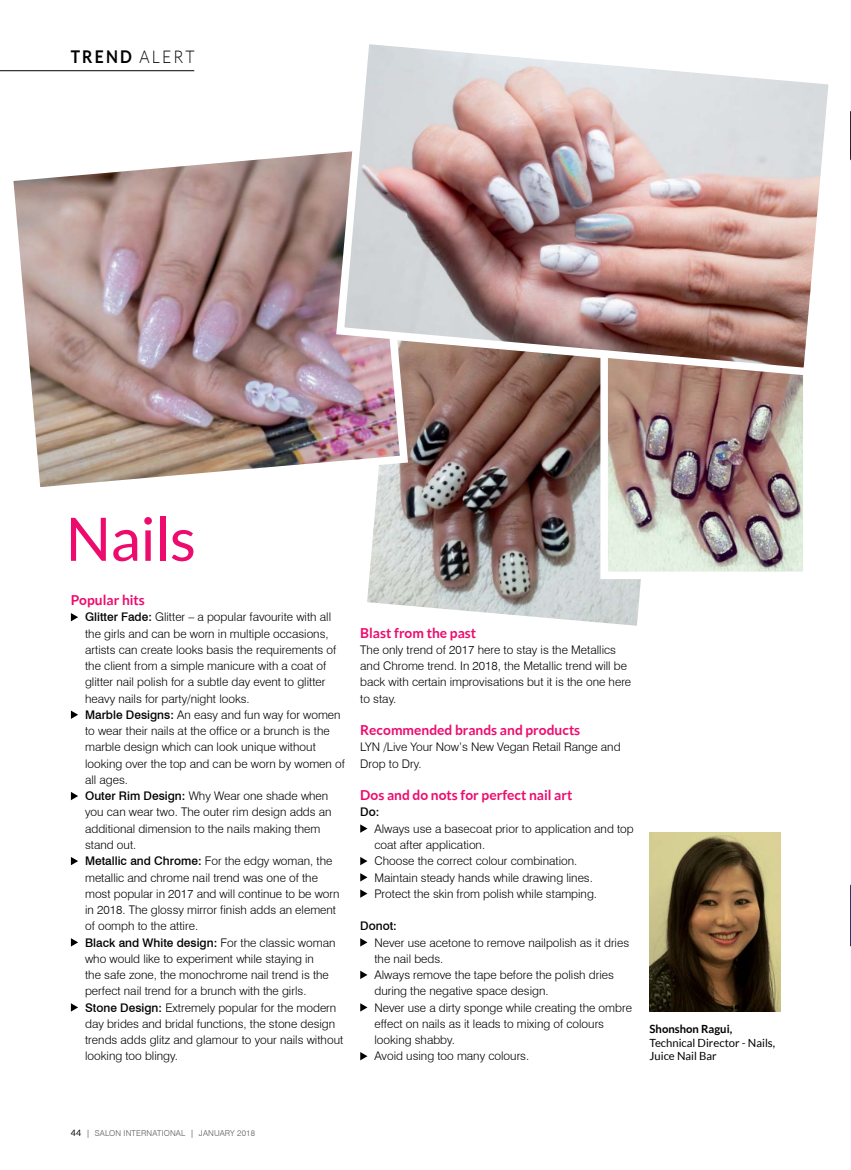
<style>
.page{position:relative;width:851px;height:1170px;background:#fff}
.page>*{position:absolute;margin:0;border:0;box-sizing:border-box;transform-origin:0 0}
.t1{font:60px "Lato";letter-spacing:-.01em;color:#ed0c6e}
.t2{font:700 17.5px "Lato";letter-spacing:.14em;color:#000;scale:.9 1}
.t3{font:700 13.75px "Lato";color:#ed0c6e}
.t4{font:300 11.88px/16.2px "Swiss 721 BT";color:#000}
.t5{font:500 11.88px "Swiss 721 BT";color:#000}
.t6{font:11.25px/13.5px "Lato";color:#000}
.t7{font:700 11.25px "Lato";color:#000}
.t8{font:300 8.12px "Swiss 721 BT";letter-spacing:.02em;color:#58595b}
.s1{font-weight:300}
.s2{font-weight:500}
.s3{font-family:"Lato";font-weight:400;font-size:8.75px;color:#000}
.s4{color:#000}
</style>
<div class="page">
<img style="left:850px;top:0;width:1px;height:1169px">
<hr style="left:0;top:70px;width:194px;height:1px;background:#000">
<img style="left:649px;top:832px;width:131px;height:179px">
<img style="left:367px;top:380px;width:274px;height:246px">
<img style="left:609px;top:380px;width:192px;height:190px">
<div style="left:600px;top:350px;width:210px;height:229px;border:8px solid #fff"></div>
<svg style="left:71px;top:613px;width:7px;height:8px"></svg>
<svg style="left:71px;top:710px;width:7px;height:8px"></svg>
<svg style="left:71px;top:792px;width:7px;height:8px"></svg>
<svg style="left:71px;top:857px;width:7px;height:8px"></svg>
<svg style="left:71px;top:938px;width:7px;height:8px"></svg>
<svg style="left:71px;top:1003px;width:7px;height:8px"></svg>
<svg style="left:360px;top:824px;width:7px;height:8px"></svg>
<svg style="left:360px;top:857px;width:7px;height:8px"></svg>
<svg style="left:360px;top:873px;width:7px;height:8px"></svg>
<svg style="left:360px;top:889px;width:7px;height:8px"></svg>
<svg style="left:360px;top:938px;width:7px;height:8px"></svg>
<svg style="left:360px;top:970px;width:7px;height:8px"></svg>
<svg style="left:360px;top:1003px;width:7px;height:8px"></svg>
<svg style="left:360px;top:1052px;width:7px;height:8px"></svg>
<img style="left:13px;top:153px;width:399px;height:346px">
<img style="left:332px;top:44px;width:497px;height:336px">
<h2 class="t2" style="left:71px;top:45px;width:139px">TREND <span class="s1">ALERT</span></h2>
<h1 class="t1" style="left:66px;top:501px;width:132px">Nails</h1>
<p class="t3" style="left:71px;top:591px;width:75px">Popular hits</p>
<p class="t4" style="left:85px;top:609px;width:261px"><span class="s2">Glitter Fade:</span> Glitter – a popular favourite with all the girls and can be worn in multiple occasions, artists can create looks basis the requirements of the client from a simple manicure with a coat of glitter nail polish for a subtle day event to glitter heavy nails for party/night looks.<br><span class="s2">Marble Designs:</span> An easy and fun way for women to wear their nails at the office or a brunch is the marble design which can look unique without looking over the top and can be worn by women of all ages.<br><span class="s2">Outer Rim Design:</span> Why Wear one shade when you can wear two. The outer rim design adds an additional dimension to the nails making them stand out.<br><span class="s2">Metallic and Chrome:</span> For the edgy woman, the metallic and chrome nail trend was one of the most popular in 2017 and will continue to be worn in 2018. The glossy mirror finish adds an element of oomph to the attire.<br><span class="s2">Black and White design:</span> For the classic woman who would like to experiment while staying in<br>the safe zone, the monochrome nail trend is the perfect nail trend for a brunch with the girls.<br><span class="s2">Stone Design:</span> Extremely popular for the modern day brides and bridal functions, the stone design trends adds glitz and glamour to your nails without looking too blingy.</p>
<p class="t3" style="left:360px;top:624px;width:117px">Blast from the past</p>
<p class="t4" style="left:360px;top:641px;width:272px">The only trend of 2017 here to stay is the Metallics and Chrome trend. In 2018, the Metallic trend will be back with certain improvisations but it is the one here to stay.</p>
<p class="t3" style="left:360px;top:721px;width:221px">Recommended brands and products</p>
<p class="t4" style="left:360px;top:739px;width:262px">LYN /Live Your Now’s New Vegan Retail Range and<br>Drop to Dry.</p>
<p class="t3" style="left:360px;top:786px;width:214px">Dos and do nots for perfect nail art</p>
<p class="t5" style="left:360px;top:805px;width:21px">Do:</p>
<p class="t4" style="left:374px;top:820px;width:261px">Always use a basecoat prior to application and top coat after application.<br>Choose the correct colour combination.<br>Maintain steady hands while drawing lines.<br>Protect the skin from polish while stamping.</p>
<p class="t5" style="left:360px;top:918px;width:38px">Donot:</p>
<p class="t4" style="left:374px;top:934px;width:259px">Never use acetone to remove nailpolish as it dries the nail beds.<br>Always remove the tape before the polish dries during the negative space design.<br>Never use a dirty sponge while creating the ombre effect on nails as it leads to mixing of colours looking shabby.<br>Avoid using too many colours.</p>
<p class="t7" style="left:649px;top:1022px;width:84px">Shonshon Ragui,</p>
<p class="t6" style="left:649px;top:1035px;width:127px">Technical Director - Nails,<br>Juice Nail Bar</p>
<p class="t8" style="left:71px;top:1128px;width:185px"><span class="s3">44</span> <span class="s4">|</span> SALON INTERNATIONAL <span class="s4">|</span> JANUARY 2018</p>
</div>
